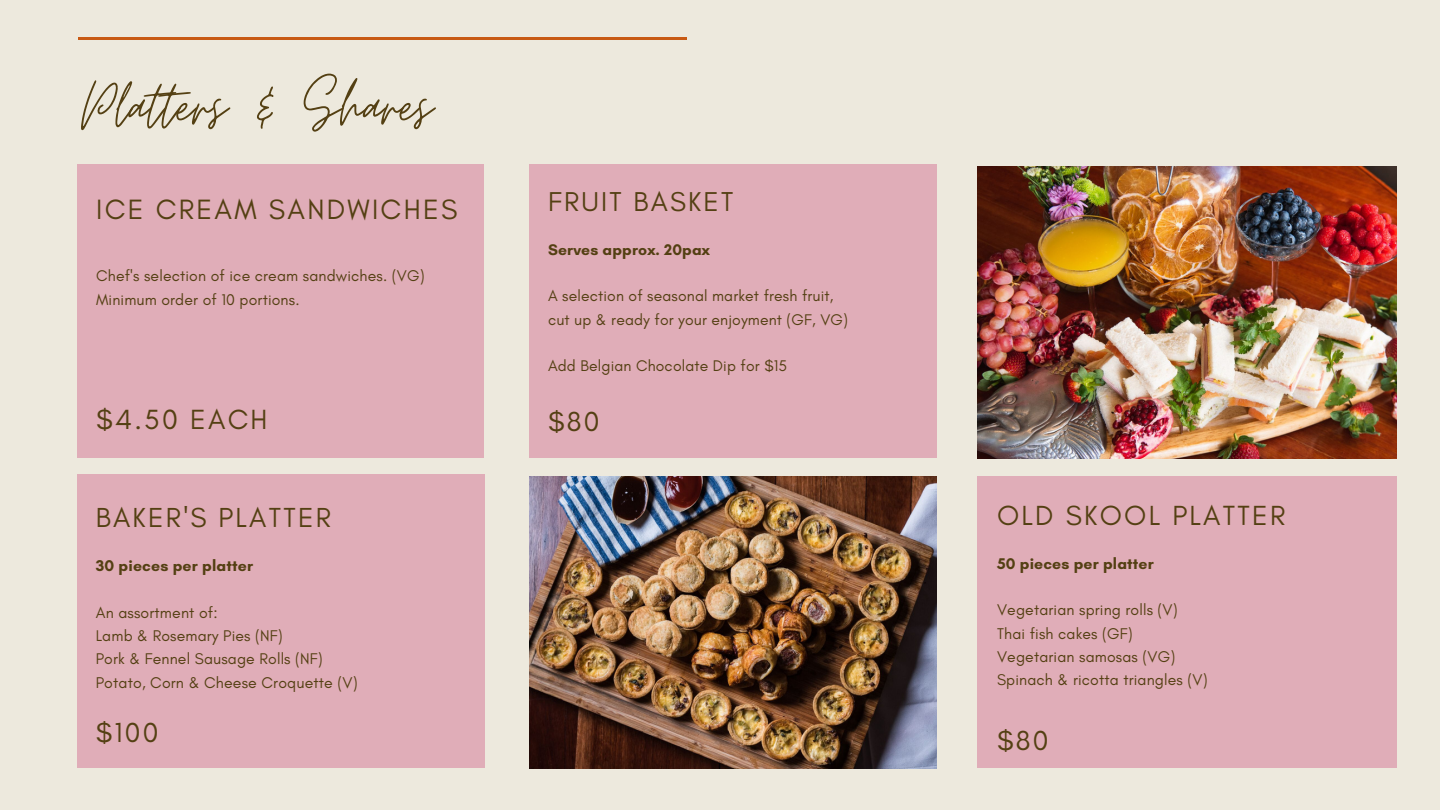
<style>
.page{position:relative;width:1440px;height:810px;background:#ede9dd}
.page>*{position:absolute;margin:0;border:0;box-sizing:border-box;transform-origin:0 0}
.t1{font:72px "Moon Time";color:#544013}
.t2{font:28.5px "Glacial Indifference";letter-spacing:.08em;color:#544013}
.t3{font:28.3px "Glacial Indifference";letter-spacing:.08em;color:#544013}
.t4{font:28.2px "Glacial Indifference";letter-spacing:.08em;color:#544013}
.t5{font:28px "Glacial Indifference";letter-spacing:.08em;color:#544013}
.t6{font:27.8px "Glacial Indifference";letter-spacing:.08em;color:#544013}
.t7{font:15.9px "Glacial Indifference";letter-spacing:.01em;color:#544013}
.t8{font:700 15.9px "Glacial Indifference";letter-spacing:.01em;color:#544013}
.t9{font:15.8px/23.2px "Glacial Indifference";letter-spacing:.01em;color:#544013}
.t10{font:700 15.8px "Glacial Indifference";letter-spacing:.01em;color:#544013}
.t11{font:15.7px/23.2px "Glacial Indifference";letter-spacing:.01em;color:#544013}
.t12{font:700 15.7px "Glacial Indifference";letter-spacing:.01em;color:#544013}
</style>
<div class="page">
<hr style="left:78px;top:37px;width:609px;height:3px;background:#c85a14">
<div style="left:77px;top:164px;width:407px;height:294px;background:#e0adb8"></div>
<div style="left:529px;top:164px;width:407px;height:294px;background:#e0adb8"></div>
<div style="left:77px;top:475px;width:407px;height:293px;background:#e0adb8"></div>
<img style="left:529px;top:477px;width:407px;height:291px">
<img style="left:977px;top:167px;width:419px;height:291px">
<div style="left:977px;top:477px;width:419px;height:291px;background:#e0adb8"></div>
<h1 class="t1" style="left:81px;top:62px;width:353px">Plat ers &amp; Shares</h1>
<h2 class="t2" style="left:96px;top:192px;width:363px">ICE CREAM SANDWICHES</h2>
<p class="t9" style="left:96px;top:264px;width:330px">Chef's selection of ice cream sandwiches. (VG)<br>Minimum order of 10 portions.</p>
<h3 class="t3" style="left:96px;top:403px;width:173px">$4.50 EACH</h3>
<h3 class="t5" style="left:96px;top:500px;width:237px">BAKER'S PLATTER</h3>
<p class="t8" style="left:96px;top:556px;width:159px">30 pieces per platter</p>
<p class="t7" style="left:96px;top:603px;width:124px">An assortment of:</p>
<p class="t9" style="left:96px;top:624px;width:229px">Lamb &amp; Rosemary Pies (NF)<br>Pork &amp; Fennel Sausage Rolls (NF)</p>
<p class="t7" style="left:96px;top:673px;width:264px">Potato, Corn &amp; Cheese Croquette (V)</p>
<h3 class="t5" style="left:96px;top:715px;width:64px">$100</h3>
<h3 class="t6" style="left:548px;top:185px;width:187px">FRUIT BASKET</h3>
<p class="t12" style="left:548px;top:240px;width:163px">Serves approx. 20pax</p>
<p class="t11" style="left:548px;top:284px;width:302px">A selection of seasonal market fresh fruit, cut up &amp; ready for your enjoyment (GF, VG)</p>
<p class="t11" style="left:548px;top:354px;width:241px">Add Belgian Chocolate Dip for $15</p>
<h3 class="t5" style="left:548px;top:404px;width:53px">$80</h3>
<h3 class="t4" style="left:997px;top:498px;width:290px">OLD SKOOL PLATTER</h3>
<p class="t10" style="left:997px;top:554px;width:158px">50 pieces per platter</p>
<p class="t9" style="left:997px;top:598px;width:212px">Vegetarian spring rolls (V)<br>Thai fish cakes (GF)<br>Vegetarian samosas (VG)<br>Spinach &amp; ricotta triangles (V)</p>
<h3 class="t5" style="left:997px;top:724px;width:53px">$80</h3>
</div>
